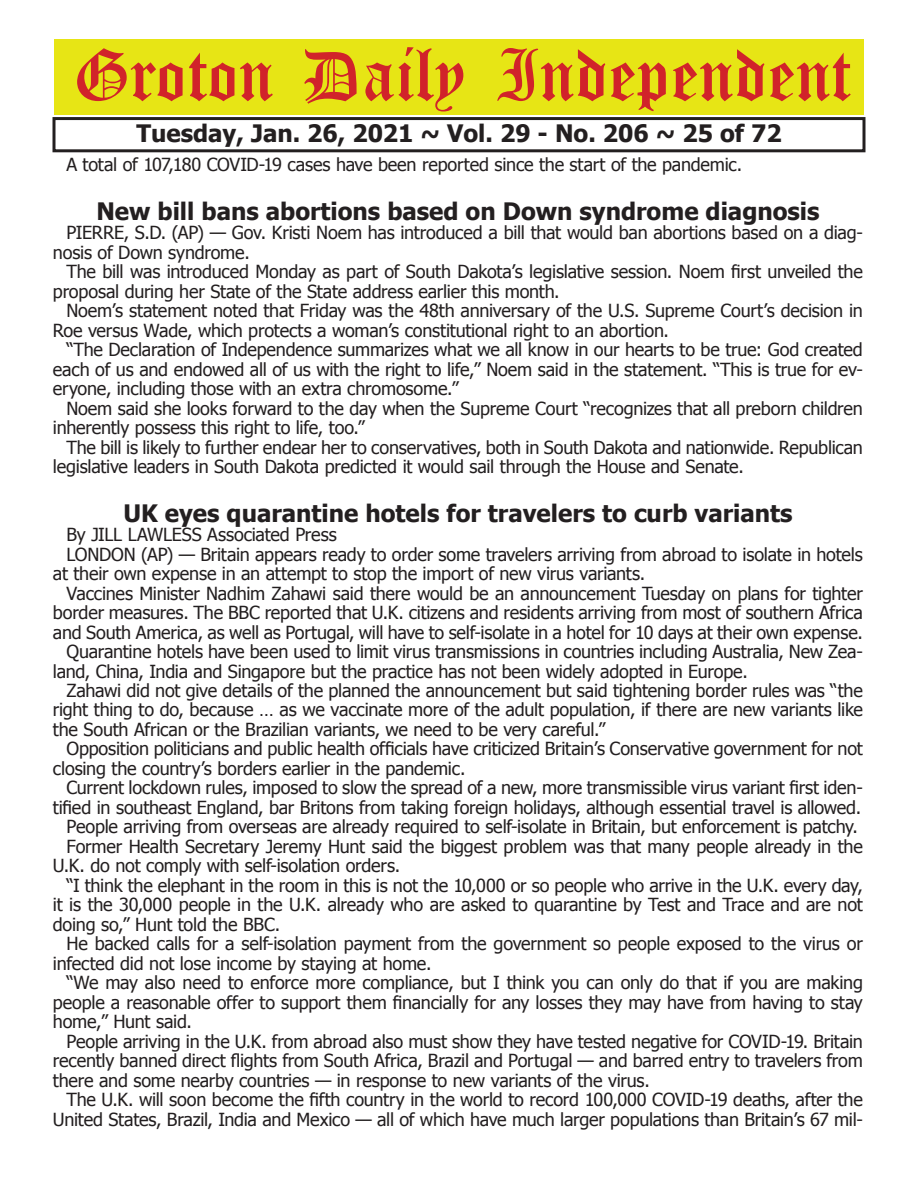
<style>
.page{position:relative;width:918px;height:1188px;background:#fff}
.page>*{position:absolute;margin:0;border:0;box-sizing:border-box;transform-origin:0 0}
.t1{font:54px "Old English Five";color:#d1232a}
.t2{font:700 24px "Tahoma";color:#231f20}
.t3{font:18px/19.5px "Tahoma";letter-spacing:-.01em;color:#231f20}
</style>
<div class="page">
<div style="left:52px;top:117px;width:814px;height:35px;border:3px solid #231f20"></div>
<div style="left:54px;top:40px;width:810px;height:75px;background:#e7e515"></div>
<h1 class="t1" style="left:73px;top:50px;width:779px">Groton Daily Independent</h1>
<h2 class="t2" style="left:137px;top:116px;width:647px">Tuesday, Jan. 26, 2021 ~ Vol. 29 - No. 206 ~ 25 of 72</h2>
<p class="t3" style="left:66px;top:154px;width:677px">A total of 107,180 COVID-19 cases have been reported since the start of the pandemic.</p>
<h2 class="t2" style="left:96px;top:194px;width:725px">New bill bans abortions based on Down syndrome diagnosis</h2>
<p class="t3" style="left:53px;top:222px;width:812px;text-indent:14px">PIERRE, S.D. (AP) — Gov. Kristi Noem has introduced a bill that would ban abortions based on a diag&shy;nosis of Down syndrome.</p>
<p class="t3" style="left:53px;top:261px;width:811px;text-indent:14px">The bill was introduced Monday as part of South Dakota’s legislative session. Noem first unveiled the proposal during her State of the State address earlier this month.</p>
<p class="t3" style="left:53px;top:300px;width:811px;text-indent:14px">Noem’s statement noted that Friday was the 48th anniversary of the U.S. Supreme Court’s decision in<br>Roe versus Wade, which protects a woman’s constitutional right to an abortion.</p>
<p class="t3" style="left:53px;top:339px;width:812px;text-align:justify;text-indent:14px">“The Declaration of Independence summarizes what we all know in our hearts to be true: God created each of us and endowed all of us with the right to life,” Noem said in the statement. “This is true for ev&shy;eryone, including those with an extra chromosome.”</p>
<p class="t3" style="left:53px;top:398px;width:812px;text-indent:14px">Noem said she looks forward to the day when the Supreme Court “recognizes that all preborn children inherently possess this right to life, too.”</p>
<p class="t3" style="left:53px;top:437px;width:812px;text-indent:14px">The bill is likely to further endear her to conservatives, both in South Dakota and nationwide. Republican legislative leaders in South Dakota predicted it would sail through the House and Senate.</p>
<h2 class="t2" style="left:123px;top:496px;width:671px">UK eyes quarantine hotels for travelers to curb variants</h2>
<p class="t3" style="left:66px;top:524px;width:272px">By JILL LAWLESS Associated Press</p>
<p class="t3" style="left:66px;top:543px;width:798px">LONDON (AP) — Britain appears ready to order some travelers arriving from abroad to isolate in hotels</p>
<p class="t3" style="left:53px;top:563px;width:594px">at their own expense in an attempt to stop the import of new virus variants.</p>
<p class="t3" style="left:66px;top:582px;width:798px">Vaccines Minister Nadhim Zahawi said there would be an announcement Tuesday on plans for tighter</p>
<p class="t3" style="left:53px;top:602px;width:812px">border measures. The BBC reported that U.K. citizens and residents arriving from most of southern Africa</p>
<p class="t3" style="left:53px;top:621px;width:812px">and South America, as well as Portugal, will have to self-isolate in a hotel for 10 days at their own expense.</p>
<p class="t3" style="left:66px;top:641px;width:798px">Quarantine hotels have been used to limit virus transmissions in countries including Australia, New Zea-</p>
<p class="t3" style="left:53px;top:660px;width:696px">land, China, India and Singapore but the practice has not been widely adopted in Europe.</p>
<p class="t3" style="left:66px;top:680px;width:798px">Zahawi did not give details of the planned the announcement but said tightening border rules was “the</p>
<p class="t3" style="left:53px;top:699px;width:811px">right thing to do, because … as we vaccinate more of the adult population, if there are new variants like</p>
<p class="t3" style="left:53px;top:719px;width:554px">the South African or the Brazilian variants, we need to be very careful.”</p>
<p class="t3" style="left:66px;top:738px;width:798px">Opposition politicians and public health officials have criticized Britain’s Conservative government for not</p>
<p class="t3" style="left:53px;top:758px;width:414px">closing the country’s borders earlier in the pandemic.</p>
<p class="t3" style="left:66px;top:777px;width:798px">Current lockdown rules, imposed to slow the spread of a new, more transmissible virus variant first iden-</p>
<p class="t3" style="left:53px;top:797px;width:810px">tified in southeast England, bar Britons from taking foreign holidays, although essential travel is allowed.</p>
<p class="t3" style="left:66px;top:816px;width:793px">People arriving from overseas are already required to self-isolate in Britain, but enforcement is patchy.</p>
<p class="t3" style="left:66px;top:836px;width:798px">Former Health Secretary Jeremy Hunt said the biggest problem was that many people already in the</p>
<p class="t3" style="left:53px;top:855px;width:349px">U.K. do not comply with self-isolation orders.</p>
<p class="t3" style="left:66px;top:875px;width:798px">“I think the elephant in the room in this is not the 10,000 or so people who arrive in the U.K. every day,</p>
<p class="t3" style="left:53px;top:894px;width:811px">it is the 30,000 people in the U.K. already who are asked to quarantine by Test and Trace and are not</p>
<p class="t3" style="left:53px;top:914px;width:229px">doing so,” Hunt told the BBC.</p>
<p class="t3" style="left:66px;top:933px;width:798px">He backed calls for a self-isolation payment from the government so people exposed to the virus or</p>
<p class="t3" style="left:53px;top:953px;width:380px">infected did not lose income by staying at home.</p>
<p class="t3" style="left:66px;top:972px;width:798px">“We may also need to enforce more compliance, but I think you can only do that if you are making</p>
<p class="t3" style="left:53px;top:992px;width:811px">people a reasonable offer to support them financially for any losses they may have from having to stay</p>
<p class="t3" style="left:53px;top:1011px;width:140px">home,” Hunt said.</p>
<p class="t3" style="left:66px;top:1031px;width:798px">People arriving in the U.K. from abroad also must show they have tested negative for COVID-19. Britain</p>
<p class="t3" style="left:53px;top:1050px;width:812px">recently banned direct flights from South Africa, Brazil and Portugal — and barred entry to travelers from</p>
<p class="t3" style="left:53px;top:1070px;width:598px">there and some nearby countries — in response to new variants of the virus.</p>
<p class="t3" style="left:66px;top:1089px;width:798px">The U.K. will soon become the fifth country in the world to record 100,000 COVID-19 deaths, after the</p>
<p class="t3" style="left:53px;top:1109px;width:812px">United States, Brazil, India and Mexico — all of which have much larger populations than Britain’s 67 mil-</p>
</div>
